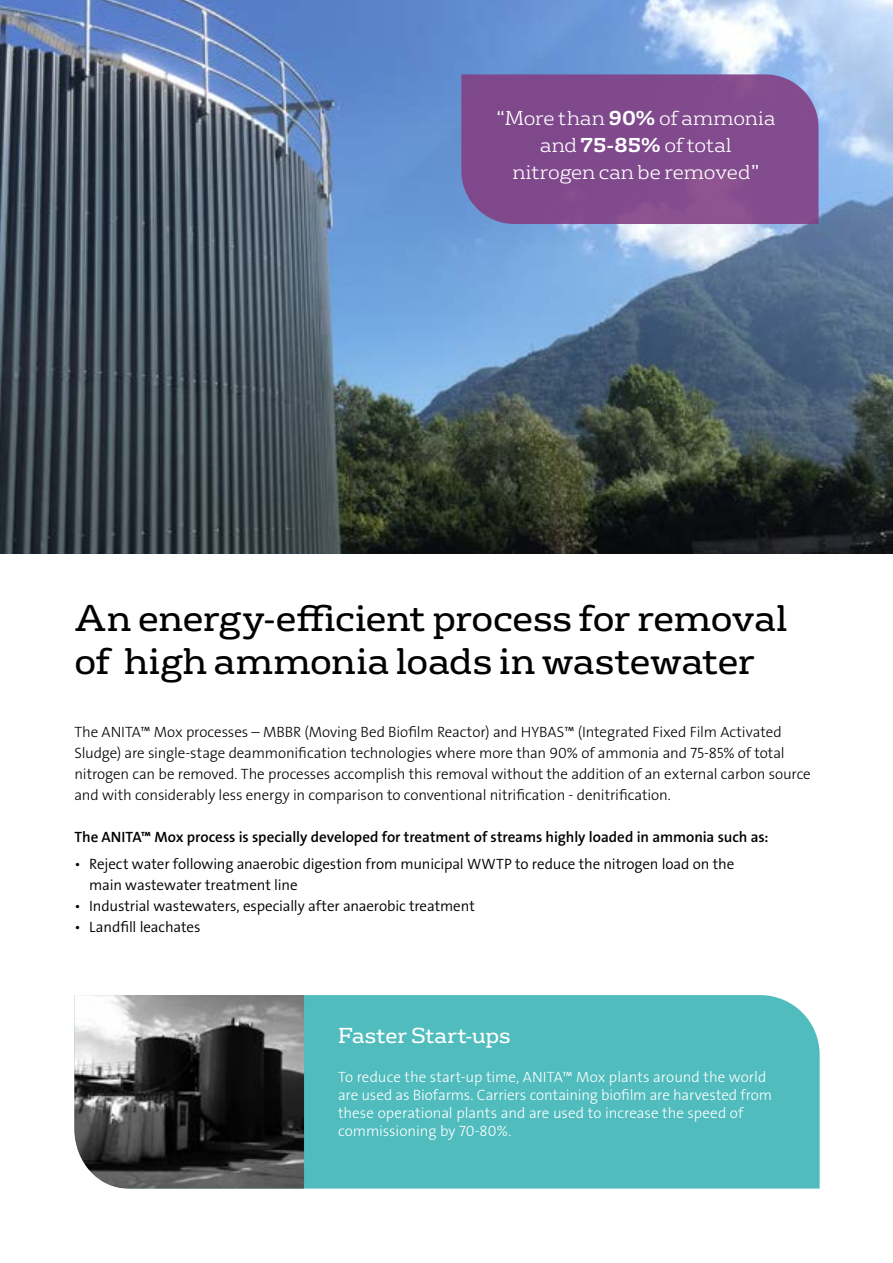
<style>
.page{position:relative;width:893px;height:1263px;background:#fff}
.page>*{position:absolute;margin:0;border:0;box-sizing:border-box;transform-origin:0 0}
.t1{font:36px/43.2px "FS Rufus";letter-spacing:-.01em;color:#000}
.t2{font:21px "FS Rufus";letter-spacing:-.005em;color:#fff}
.t3{font:300 19.5px/27px "FS Rufus";letter-spacing:-.005em;color:#fff;text-align:center}
.t4{font:15px/21px "The Sans Veolia W3 Lig";letter-spacing:-.005em;color:#000}
.t5{font:15px/18px "The Sans Veolia W3 Lig";color:#fff}
.t6{font:15px/21px "The Sans Veolia W4 Se Lig";letter-spacing:-.01em;color:#000}
.t7{font:15px "The Sans Veolia W6 Se Bld";color:#000}
.s1{font-weight:700}
</style>
<div class="page">
<div style="left:304px;top:995px;width:516px;height:193px;background:#50bcbd"></div>
<img style="left:0;top:0;width:893px;height:553px">
<svg style="left:461px;top:74px;width:358px;height:150px;fill:#804a8d"></svg>
<img style="left:74px;top:995px;width:230px;height:193px">
<h3 class="t3" style="left:497px;top:103px;width:280px">“More than <span class="s1">90%</span> of ammonia and <span class="s1">75-85%</span> of total nitrogen can be removed”</h3>
<h1 class="t1" style="left:74px;top:594px;width:714px">An energy-efficient process for removal of high ammonia loads in wastewater</h1>
<p class="t4" style="left:74px;top:721px;width:738px">The ANITA™ Mox processes – MBBR (Moving Bed Biofilm Reactor) and HYBAS™ (Integrated Fixed Film Activated Sludge) are single-stage deammonification technologies where more than 90% of ammonia and 75-85% of total nitrogen can be removed. The processes accomplish this removal without the addition of an external carbon source and with considerably less energy in comparison to conventional nitrification - denitrification.</p>
<p class="t7" style="left:74px;top:827px;width:696px">The ANITA™ Mox process is specially developed for treatment of streams highly loaded in ammonia such as:</p>
<p class="t6" style="left:89px;top:853px;width:647px;text-indent:-15px">• Reject water following anaerobic digestion from municipal WWTP to reduce the nitrogen load on the main wastewater treatment line</p>
<p class="t6" style="left:74px;top:895px;width:402px">• Industrial wastewaters, especially after anaerobic treatment</p>
<p class="t6" style="left:74px;top:916px;width:128px">• Landfill leachates</p>
<h2 class="t2" style="left:338px;top:1019px;width:174px">Faster Start-ups</h2>
<p class="t5" style="left:338px;top:1068px;width:436px">To reduce the start-up time, ANITA™ Mox plants around the world are used as Biofarms. Carriers containing biofilm are harvested from these operational plants and are used to increase the speed of commissioning by 70-80%.</p>
</div>
